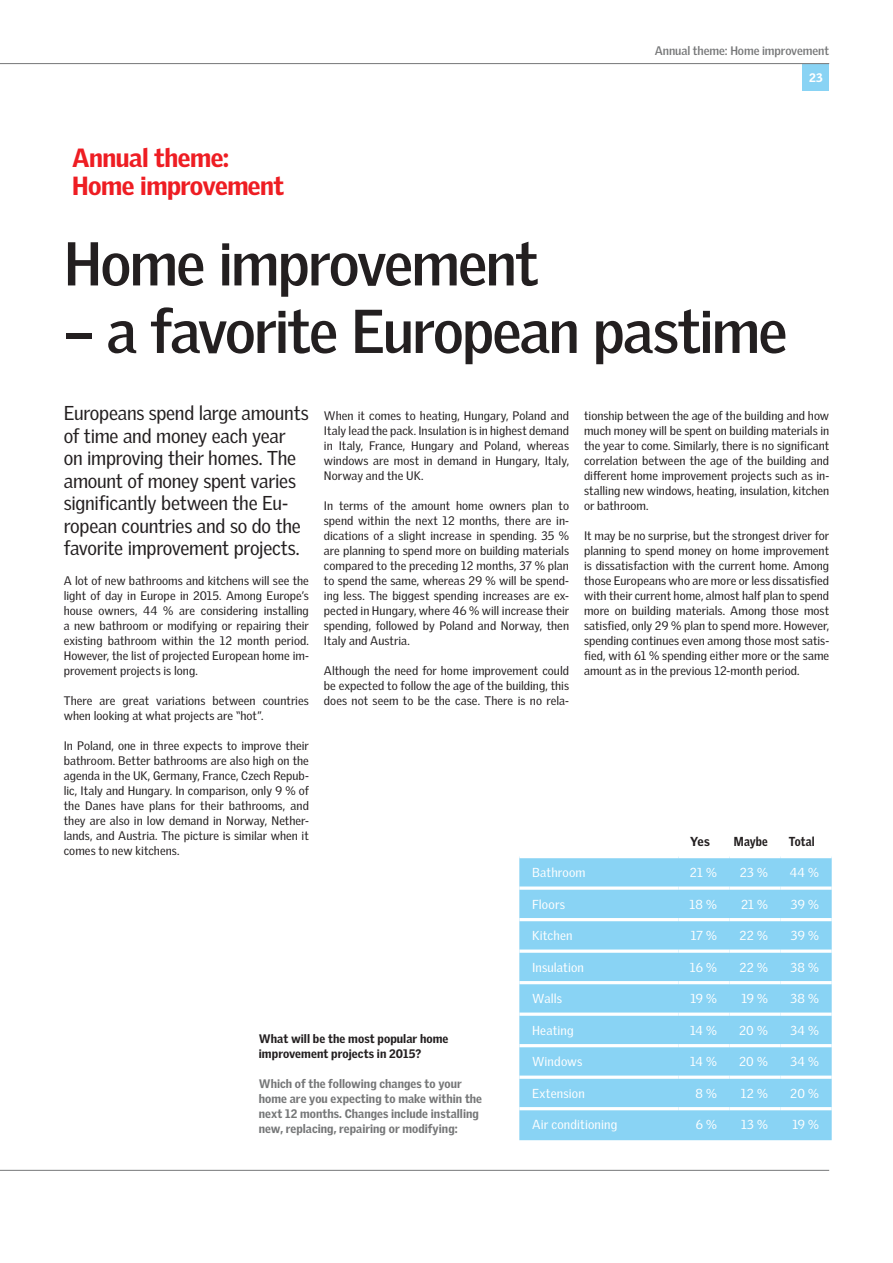
<style>
.page{position:relative;width:893px;height:1263px;background:#fff}
.page>*{position:absolute;margin:0;border:0;box-sizing:border-box;transform-origin:0 0}
.t1{font:700 60px "Velux Gothic";letter-spacing:-.03em;color:#231f20}
.t2{font:900 25.5px/28.5px "Velux Gothic";letter-spacing:-.02em;color:#ee1d23}
.t3{font:19.5px/22.5px "Velux Gothic";letter-spacing:-.015em;color:#231f20}
.t4{font:12.6px "Velux Gothic";letter-spacing:.01em;color:#fff}
.t5{font:900 12.6px "Velux Gothic";letter-spacing:.01em;color:#231f20;scale:.89 1}
.t6{font:900 12.6px "Velux Gothic";letter-spacing:.01em;color:#231f20}
.t7{font:12px/15px "Velux Gothic";letter-spacing:.005em;color:#231f20;text-align:justify}
.t8{font:900 12px/15px "Velux Gothic";letter-spacing:.005em;color:#767778}
.t9{font:900 12px/15px "Velux Gothic";letter-spacing:.005em;color:#231f20}
.t10{font:700 12px "Velux Gothic";letter-spacing:-.005em;color:#767778}
.t11{font:900 12px "Velux Gothic";color:#fff}
</style>
<div class="page">
<div style="left:803px;top:64px;width:26px;height:26px;background:#89d3f4"></div>
<div style="left:519px;top:858px;width:313px;height:282px;background:#89d3f4"></div>
<svg style="left:519px;top:886px;width:160px;height:4px"></svg>
<svg style="left:679px;top:886px;width:51px;height:4px"></svg>
<svg style="left:730px;top:886px;width:51px;height:4px"></svg>
<svg style="left:781px;top:886px;width:51px;height:4px"></svg>
<hr style="left:519px;top:918px;width:160px;height:3px;background:#fff">
<hr style="left:679px;top:918px;width:51px;height:3px;background:#fff">
<hr style="left:730px;top:918px;width:51px;height:3px;background:#fff">
<hr style="left:781px;top:918px;width:51px;height:3px;background:#fff">
<svg style="left:519px;top:949px;width:160px;height:4px"></svg>
<svg style="left:679px;top:949px;width:51px;height:4px"></svg>
<svg style="left:730px;top:949px;width:51px;height:4px"></svg>
<svg style="left:781px;top:949px;width:51px;height:4px"></svg>
<hr style="left:519px;top:981px;width:160px;height:3px;background:#fff">
<hr style="left:679px;top:981px;width:51px;height:3px;background:#fff">
<hr style="left:730px;top:981px;width:51px;height:3px;background:#fff">
<hr style="left:781px;top:981px;width:51px;height:3px;background:#fff">
<svg style="left:519px;top:1012px;width:160px;height:4px"></svg>
<svg style="left:679px;top:1012px;width:51px;height:4px"></svg>
<svg style="left:730px;top:1012px;width:51px;height:4px"></svg>
<svg style="left:781px;top:1012px;width:51px;height:4px"></svg>
<hr style="left:519px;top:1044px;width:160px;height:3px;background:#fff">
<hr style="left:679px;top:1044px;width:51px;height:3px;background:#fff">
<hr style="left:730px;top:1044px;width:51px;height:3px;background:#fff">
<hr style="left:781px;top:1044px;width:51px;height:3px;background:#fff">
<svg style="left:519px;top:1075px;width:160px;height:4px"></svg>
<svg style="left:679px;top:1075px;width:51px;height:4px"></svg>
<svg style="left:730px;top:1075px;width:51px;height:4px"></svg>
<svg style="left:781px;top:1075px;width:51px;height:4px"></svg>
<hr style="left:519px;top:1107px;width:160px;height:3px;background:#fff">
<hr style="left:679px;top:1107px;width:51px;height:3px;background:#fff">
<hr style="left:730px;top:1107px;width:51px;height:3px;background:#fff">
<hr style="left:781px;top:1107px;width:51px;height:3px;background:#fff">
<hr style="left:0;top:1170px;width:829px;height:1px;background:#767778">
<hr style="left:0;top:63px;width:829px;height:1px;background:#767778">
<p class="t10" style="left:655px;top:44px;width:176px">Annual theme: Home improvement</p>
<p class="t11" style="left:809px;top:70px;width:15px">23</p>
<h2 class="t2" style="left:72px;top:143px;width:213px">Annual theme:<br>Home improvement</h2>
<h1 class="t1" style="left:64px;top:228px;width:477px">Home improvement</h1>
<h1 class="t1" style="left:64px;top:295px;width:725px">– a favorite European pastime</h1>
<h3 class="t3" style="left:64px;top:402px;width:247px">Europeans spend large amounts of time and money each year on improving their homes. The amount of money spent varies significantly between the Eu&shy;ropean countries and so do the favorite improvement projects.</h3>
<p class="t7" style="left:64px;top:573px;width:247px">A lot of new bathrooms and kitchens will see the light of day in Europe in 2015. Among Europe’s house owners, 44 % are considering installing a new bathroom or modifying or repairing their existing bathroom within the 12 month period.<br>However, the list of projected European home im&shy;provement projects is long.</p>
<p class="t7" style="left:64px;top:693px;width:247px">There are great variations between countries when looking at what projects are “hot”.</p>
<p class="t7" style="left:64px;top:738px;width:247px">In Poland, one in three expects to improve their bathroom. Better bathrooms are also high on the agenda in the UK, Germany, France, Czech Repub&shy;lic, Italy and Hungary. In comparison, only 9 % of the Danes have plans for their bathrooms, and they are also in low demand in Norway, Nether&shy;lands, and Austria. The picture is similar when it comes to new kitchens.</p>
<p class="t7" style="left:324px;top:408px;width:247px">When it comes to heating, Hungary, Poland and Italy lead the pack. Insulation is in highest demand in Italy, France, Hungary and Poland, whereas windows are most in demand in Hungary, Italy, Norway and the UK.</p>
<p class="t7" style="left:324px;top:498px;width:247px">In terms of the amount home owners plan to spend within the next 12 months, there are in&shy;dications of a slight increase in spending. 35 % are planning to spend more on building materials compared to the preceding 12 months, 37 % plan to spend the same, whereas 29 % will be spend&shy;ing less. The biggest spending increases are ex&shy;pected in Hungary, where 46 % will increase their spending, followed by Poland and Norway, then Italy and Austria.</p>
<p class="t7" style="left:324px;top:663px;width:247px">Although the need for home improvement could be expected to follow the age of the building, this does not seem to be the case. There is no rela-</p>
<p class="t7" style="left:584px;top:408px;width:247px">tionship between the age of the building and how much money will be spent on building materials in the year to come. Similarly, there is no significant correlation between the age of the building and different home improvement projects such as in&shy;stalling new windows, heating, insulation, kitchen or bathroom.</p>
<p class="t7" style="left:584px;top:528px;width:247px">It may be no surprise, but the strongest driver for planning to spend money on home improvement is dissatisfaction with the current home. Among those Europeans who are more or less dissatisfied with their current home, almost half plan to spend more on building materials. Among those most satisfied, only 29 % plan to spend more. However, spending continues even among those most satis&shy;fied, with 61 % spending either more or the same amount as in the previous 12-month period.</p>
<p class="t6" style="left:690px;top:833px;width:21px">Yes</p>
<p class="t5" style="left:734px;top:833px;width:40px">Maybe</p>
<p class="t5" style="left:789px;top:833px;width:31px">Total</p>
<p class="t9" style="left:259px;top:1031px;width:191px">What will be the most popular home improvement projects in 2015?</p>
<p class="t8" style="left:259px;top:1076px;width:225px">Which of the following changes to your home are you expecting to make within the next 12 months. Changes include installing new, replacing, repairing or modifying:</p>
<p class="t4" style="left:532px;top:865px;width:55px">Bathroom</p>
<p class="t4" style="left:690px;top:865px;width:28px">21 %</p>
<p class="t4" style="left:740px;top:865px;width:30px">23 %</p>
<p class="t4" style="left:790px;top:865px;width:31px">44 %</p>
<p class="t4" style="left:532px;top:897px;width:35px">Floors</p>
<p class="t4" style="left:690px;top:897px;width:29px">18 %</p>
<p class="t4" style="left:741px;top:897px;width:28px">21 %</p>
<p class="t4" style="left:791px;top:897px;width:29px">39 %</p>
<p class="t4" style="left:532px;top:928px;width:42px">Kitchen</p>
<p class="t4" style="left:691px;top:928px;width:28px">17 %</p>
<p class="t4" style="left:740px;top:928px;width:30px">22 %</p>
<p class="t4" style="left:791px;top:928px;width:29px">39 %</p>
<p class="t4" style="left:532px;top:960px;width:53px">Insulation</p>
<p class="t4" style="left:690px;top:960px;width:28px">16 %</p>
<p class="t4" style="left:740px;top:960px;width:30px">22 %</p>
<p class="t4" style="left:790px;top:960px;width:30px">38 %</p>
<p class="t4" style="left:532px;top:991px;width:31px">Walls</p>
<p class="t4" style="left:690px;top:991px;width:28px">19 %</p>
<p class="t4" style="left:741px;top:991px;width:28px">19 %</p>
<p class="t4" style="left:790px;top:991px;width:30px">38 %</p>
<p class="t4" style="left:532px;top:1023px;width:43px">Heating</p>
<p class="t4" style="left:690px;top:1023px;width:28px">14 %</p>
<p class="t4" style="left:739px;top:1023px;width:30px">20 %</p>
<p class="t4" style="left:790px;top:1023px;width:30px">34 %</p>
<p class="t4" style="left:532px;top:1054px;width:52px">Windows</p>
<p class="t4" style="left:690px;top:1054px;width:28px">14 %</p>
<p class="t4" style="left:739px;top:1054px;width:30px">20 %</p>
<p class="t4" style="left:790px;top:1054px;width:30px">34 %</p>
<p class="t4" style="left:532px;top:1086px;width:54px">Extension</p>
<p class="t4" style="left:695px;top:1086px;width:23px">8 %</p>
<p class="t4" style="left:741px;top:1086px;width:29px">12 %</p>
<p class="t4" style="left:790px;top:1086px;width:30px">20 %</p>
<p class="t4" style="left:532px;top:1117px;width:87px">Air conditioning</p>
<p class="t4" style="left:696px;top:1117px;width:23px">6 %</p>
<p class="t4" style="left:741px;top:1117px;width:28px">13 %</p>
<p class="t4" style="left:792px;top:1117px;width:28px">19 %</p>
</div>
